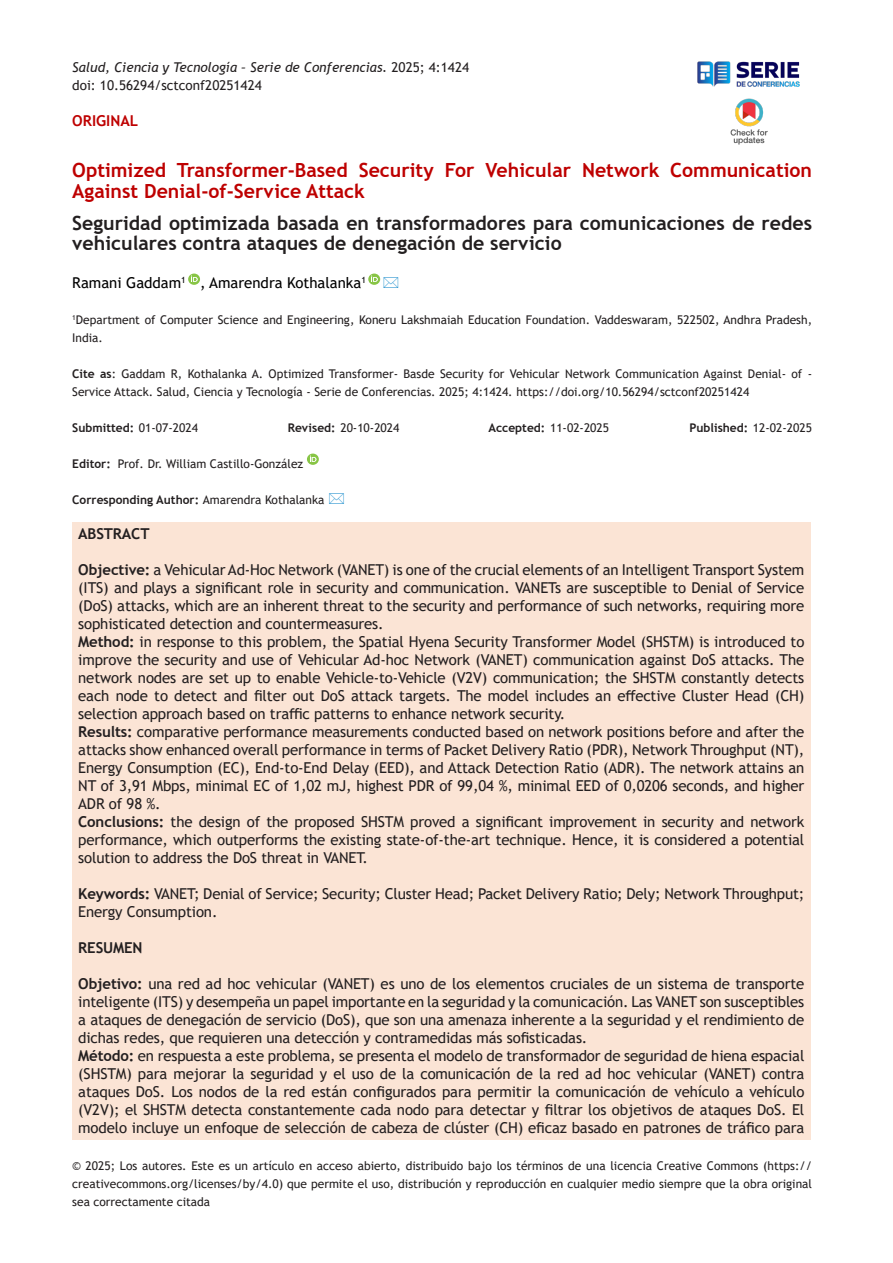
<style>
.page{position:relative;width:893px;height:1263px;background:#fff}
.page>*{position:absolute;margin:0;border:0;box-sizing:border-box;transform-origin:0 0}
.t1{font:700 19.5px/19.5px "Trebuchet MS";color:#231f20}
.t2{font:700 19.5px/21px "Trebuchet MS";color:#be0000}
.t3{font:15px/18px "Trebuchet MS";letter-spacing:-.01em;color:#231f20;text-align:justify}
.t4{font:15px "Trebuchet MS";color:#000}
.t5{font:700 15px "Trebuchet MS";letter-spacing:-.01em;color:#231f20}
.t6{font:700 15px "Trebuchet MS";color:#be0000}
.t7{font:italic 13.5px "Trebuchet MS";color:#231f20}
.t8{font:13.5px "Trebuchet MS";color:#231f20}
.t9{font:12px/18px "Trebuchet MS";color:#231f20}
.t10{font:700 12px "Trebuchet MS";color:#231f20}
.s1{font-style:normal}
.s2{font-weight:700}
.s3{font-weight:400}
</style>
<div class="page">
<img style="left:697px;top:61px;width:103px;height:26px">
<img style="left:730px;top:98px;width:38px;height:47px">
<svg style="left:188px;top:274px;width:12px;height:11px"></svg>
<div style="left:72px;top:522px;width:739px;height:617px;background:#fbe4d5"></div>
<svg style="left:307px;top:454px;width:12px;height:11px"></svg>
<svg style="left:368px;top:274px;width:13px;height:11px"></svg>
<p class="t7" style="left:72px;top:59px;width:398px">Salud, Ciencia y Tecnología – Serie de Conferencias. <span class="s1">2025; 4:1424</span></p>
<p class="t8" style="left:72px;top:77px;width:191px">doi: 10.56294/sctconf20251424</p>
<p class="t6" style="left:72px;top:111px;width:67px">ORIGINAL</p>
<p class="t2" style="left:72px;top:159px;width:741px">Optimized Transformer-Based Security For Vehicular Network Communication<br>Against Denial-of-Service Attack</p>
<p class="t1" style="left:72px;top:214px;width:741px">Seguridad optimizada basada en transformadores para comunicaciones de redes vehiculares contra ataques de denegación de servicio</p>
<p class="t4" style="left:72px;top:273px;width:295px">Ramani Gaddam<sup>1</sup> , Amarendra Kothalanka<sup>1</sup></p>
<p class="t9" style="left:72px;top:311px;width:741px"><sup>1</sup>Department of Computer Science and Engineering, Koneru Lakshmaiah Education Foundation. Vaddeswaram, 522502, Andhra Pradesh,<br>India.</p>
<p class="t9" style="left:72px;top:365px;width:741px"><span class="s2">Cite as</span>: Gaddam R, Kothalanka A. Optimized Transformer- Basde Security for Vehicular Network Communication Against Denial- of -<br>Service Attack. Salud, Ciencia y Tecnología - Serie de Conferencias. 2025; 4:1424. https://doi.org/10.56294/sctconf20251424</p>
<p class="t10" style="left:72px;top:420px;width:127px">Submitted: <span class="s3">01-07-2024</span></p>
<p class="t9" style="left:288px;top:419px;width:113px"><span class="s2">Revised:</span> 20-10-2024</p>
<p class="t9" style="left:488px;top:419px;width:122px"><span class="s2">Accepted:</span> 11-02-2025</p>
<p class="t10" style="left:689px;top:420px;width:124px">Published: <span class="s3">12-02-2025</span></p>
<p class="t9" style="left:72px;top:455px;width:232px"><span class="s2">Editor:</span> Prof. Dr. William Castillo-González</p>
<p class="t10" style="left:72px;top:492px;width:254px">Corresponding Author: <span class="s3">Amarendra Kothalanka</span></p>
<p class="t5" style="left:78px;top:525px;width:73px">ABSTRACT</p>
<p class="t3" style="left:78px;top:561px;width:728px"><span class="s2">Objective:</span> a Vehicular Ad-Hoc Network (VANET) is one of the crucial elements of an Intelligent Transport System (ITS) and plays a significant role in security and communication. VANETs are susceptible to Denial of Service (DoS) attacks, which are an inherent threat to the security and performance of such networks, requiring more sophisticated detection and countermeasures.</p>
<p class="t3" style="left:78px;top:633px;width:728px"><span class="s2">Method:</span> in response to this problem, the Spatial Hyena Security Transformer Model (SHSTM) is introduced to improve the security and use of Vehicular Ad-hoc Network (VANET) communication against DoS attacks. The network nodes are set up to enable Vehicle-to-Vehicle (V2V) communication; the SHSTM constantly detects each node to detect and filter out DoS attack targets. The model includes an effective Cluster Head (CH) selection approach based on traffic patterns to enhance network security.</p>
<p class="t3" style="left:78px;top:723px;width:728px"><span class="s2">Results:</span> comparative performance measurements conducted based on network positions before and after the attacks show enhanced overall performance in terms of Packet Delivery Ratio (PDR), Network Throughput (NT), Energy Consumption (EC), End-to-End Delay (EED), and Attack Detection Ratio (ADR). The network attains an NT of 3,91 Mbps, minimal EC of 1,02 mJ, highest PDR of 99,04 %, minimal EED of 0,0206 seconds, and higher ADR of 98 %.</p>
<p class="t3" style="left:78px;top:813px;width:728px"><span class="s2">Conclusions:</span> the design of the proposed SHSTM proved a significant improvement in security and network performance, which outperforms the existing state-of-the-art technique. Hence, it is considered a potential solution to address the DoS threat in VANET.</p>
<p class="t3" style="left:78px;top:885px;width:728px"><span class="s2">Keywords:</span> VANET; Denial of Service; Security; Cluster Head; Packet Delivery Ratio; Dely; Network Throughput;<br>Energy Consumption.</p>
<p class="t5" style="left:78px;top:939px;width:66px">RESUMEN</p>
<p class="t3" style="left:78px;top:975px;width:728px"><span class="s2">Objetivo:</span> una red ad hoc vehicular (VANET) es uno de los elementos cruciales de un sistema de transporte inteligente (ITS) y desempeña un papel importante en la seguridad y la comunicación. Las VANET son susceptibles a ataques de denegación de servicio (DoS), que son una amenaza inherente a la seguridad y el rendimiento de dichas redes, que requieren una detección y contramedidas más sofisticadas.</p>
<p class="t3" style="left:78px;top:1047px;width:728px"><span class="s2">Método:</span> en respuesta a este problema, se presenta el modelo de transformador de seguridad de hiena espacial (SHSTM) para mejorar la seguridad y el uso de la comunicación de la red ad hoc vehicular (VANET) contra ataques DoS. Los nodos de la red están configurados para permitir la comunicación de vehículo a vehículo (V2V); el SHSTM detecta constantemente cada nodo para detectar y filtrar los objetivos de ataques DoS. El modelo incluye un enfoque de selección de cabeza de clúster (CH) eficaz basado en patrones de tráfico para</p>
<p class="t9" style="left:72px;top:1157px;width:741px;text-align:justify">© 2025; Los autores. Este es un artículo en acceso abierto, distribuido bajo los términos de una licencia Creative Commons (https:// creativecommons.org/licenses/by/4.0) que permite el uso, distribución y reproducción en cualquier medio siempre que la obra original sea correctamente citada</p>
</div>
